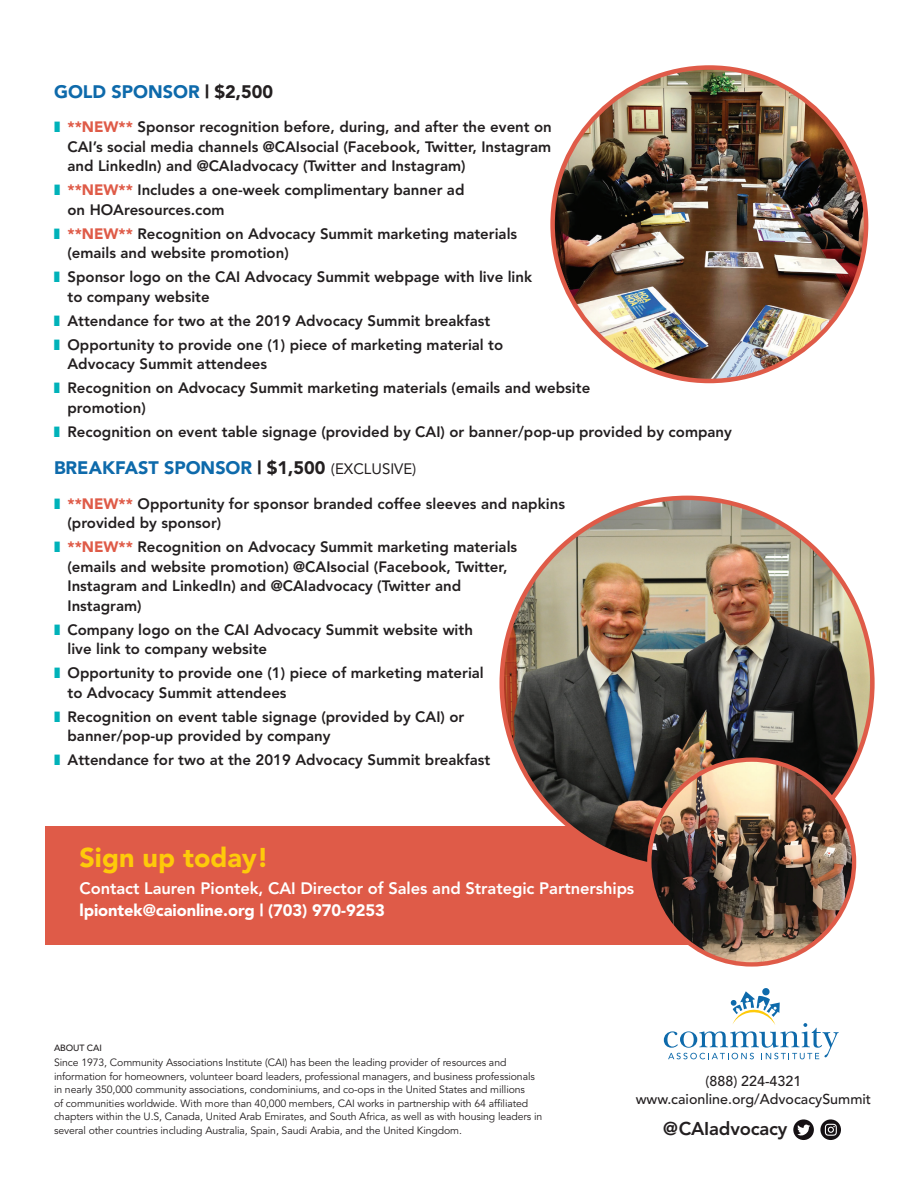
<style>
.page{position:relative;width:918px;height:1188px;background:#fff}
.page>*{position:absolute;margin:0;border:0;box-sizing:border-box;transform-origin:0 0}
.t1{font:900 27px "Avenir";color:#feca0a}
.t2{font:800 18.45px "Avenir";letter-spacing:-.01em;color:#231f20}
.t3{font:900 18px "Avenir";color:#0e6aab}
.t4{font:800 16.5px "Avenir";letter-spacing:-.005em;color:#fff}
.t5{font:900 16.5px "Avenir";letter-spacing:-.005em;color:#fff}
.t6{font:800 15px/19.5px "Avenir";color:#231f20}
.t7{font:500 14.25px/18px "Avenir";color:#231f20;text-align:center}
.t8{font:10.5px/13.5px "Avenir";letter-spacing:-.01em;color:#231f20}
.t9{font:500 9px "Avenir";letter-spacing:-.01em;color:#231f20}
.s1{color:#231f20}
.s2{font-weight:900;color:#df5b48}
.s3{font-weight:400;font-size:15px;color:#231f20}
</style>
<div class="page">
<div style="left:45px;top:826px;width:756px;height:119px;background:#df5b48"></div>
<img style="left:553px;top:68px;width:313px;height:313px;border-radius:157px">
<img style="left:502px;top:498px;width:370px;height:370px;border-radius:185px">
<img style="left:649px;top:760px;width:205px;height:204px;border-radius:102px">
<svg style="left:793px;top:1119px;width:21px;height:21px"></svg>
<svg style="left:797px;top:1124px;width:13px;height:12px"></svg>
<svg style="left:820px;top:1119px;width:21px;height:21px"></svg>
<svg style="left:825px;top:1124px;width:12px;height:12px"></svg>
<svg style="left:664px;top:988px;width:175px;height:71px"></svg>
<p class="t3" style="left:54px;top:81px;width:221px">GOLD SPONSOR <span class="s1">| $2,500</span></p>
<p class="t6" style="left:68px;top:117px;width:486px;text-align:justify"><span class="s2">**NEW**</span> Sponsor recognition before, during, and after the event on CAI’s social media channels @CAIsocial (Facebook, Twitter, Instagram and LinkedIn) and @CAIadvocacy (Twitter and Instagram)</p>
<p class="t6" style="left:67px;top:180px;width:398px"><span class="s2">**NEW**</span> Includes a one-week complimentary banner ad on HOAresources.com</p>
<p class="t6" style="left:67px;top:224px;width:451px"><span class="s2">**NEW**</span> Recognition on Advocacy Summit marketing materials (emails and website promotion)</p>
<p class="t6" style="left:67px;top:267px;width:466px">Sponsor logo on the CAI Advocacy Summit webpage with live link to company website</p>
<p class="t6" style="left:67px;top:308px;width:437px;line-height:24px">Attendance for two at the 2019 Advocacy Summit breakfast<br>Opportunity to provide one (1) piece of marketing material to</p>
<p class="t6" style="left:67px;top:352px;width:524px;line-height:24px">Advocacy Summit attendees<br>Recognition on Advocacy Summit marketing materials (emails and website</p>
<p class="t6" style="left:67px;top:395px;width:666px;line-height:24px">promotion)<br>Recognition on event table signage (provided by CAI) or banner/pop-up provided by company</p>
<p class="t3" style="left:54px;top:457px;width:364px">BREAKFAST SPONSOR <span class="s1">| $1,500</span> <span class="s3">(EXCLUSIVE)</span></p>
<p class="t6" style="left:68px;top:494px;width:499px"><span class="s2">**NEW**</span> Opportunity for sponsor branded coffee sleeves and napkins (provided by sponsor)</p>
<p class="t6" style="left:68px;top:537px;width:451px"><span class="s2">**NEW**</span> Recognition on Advocacy Summit marketing materials (emails and website promotion) @CAIsocial (Facebook, Twitter, Instagram and LinkedIn) and @CAIadvocacy (Twitter and Instagram)</p>
<p class="t6" style="left:68px;top:620px;width:407px">Company logo on the CAI Advocacy Summit website with live link to company website</p>
<p class="t6" style="left:68px;top:663px;width:418px">Opportunity to provide one (1) piece of marketing material to Advocacy Summit attendees</p>
<p class="t6" style="left:68px;top:707px;width:398px">Recognition on event table signage (provided by CAI) or banner/pop-up provided by company</p>
<p class="t6" style="left:68px;top:750px;width:424px">Attendance for two at the 2019 Advocacy Summit breakfast</p>
<h1 class="t1" style="left:80px;top:841px;width:191px">Sign up today!</h1>
<p class="t4" style="left:80px;top:878px;width:556px">Contact Lauren Piontek, CAI Director of Sales and Strategic Partnerships</p>
<p class="t5" style="left:80px;top:900px;width:307px">lpiontek@caionline.org | (703) 970-9253</p>
<p class="t9" style="left:54px;top:1043px;width:49px">ABOUT CAI</p>
<p class="t8" style="left:54px;top:1056px;width:490px">Since 1973, Community Associations Institute (CAI) has been the leading provider of resources and information for homeowners, volunteer board leaders, professional managers, and business professionals in nearly 350,000 community associations, condominiums, and co-ops in the United States and millions<br>of communities worldwide. With more than 40,000 members, CAI works in partnership with 64 affiliated chapters within the U.S, Canada, United Arab Emirates, and South Africa, as well as with housing leaders in several other countries including Australia, Spain, Saudi Arabia, and the United Kingdom.</p>
<p class="t7" style="left:636px;top:1073px;width:237px">(888) 224-4321 www.caionline.org/AdvocacySummit</p>
<p class="t2" style="left:663px;top:1118px;width:126px">@CAIadvocacy</p>
</div>
